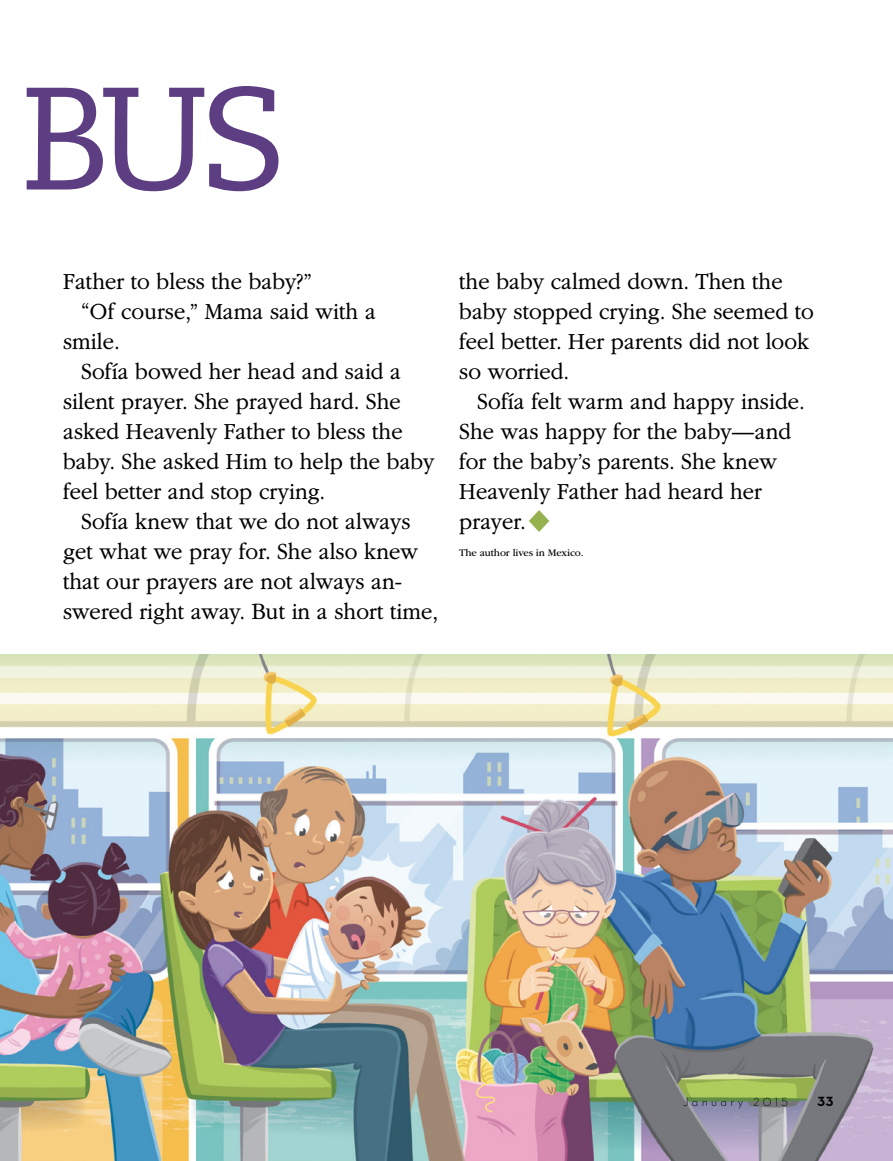
<style>
.page{position:relative;width:893px;height:1161px;background:#fff}
.page>*{position:absolute;margin:0;border:0;box-sizing:border-box;transform-origin:0 0}
.t1{font:145.35px "Caecilialds Std";color:#5d3e82}
.ARTCL_para_extra_lar{font:300 24px/30px "Garamondlds Lat Plus";color:#000;scale:.95 1}
.Folio_R{font:13.5px "Neutralds Lat Bold Alt";color:#000}
.Folio_R-2{font:12px "Neutralds Lat Light Alt";letter-spacing:.28em;color:#000}
.POP_para{font:10.5px "Garamondlds Lat";letter-spacing:-.01em;color:#000}
.s1{font-family:"Ding P Ilds Dpi";font-weight:400;color:#96b14f}
</style>
<div class="page">
<img style="left:0;top:655px;width:893px;height:506px">
<h1 class="t1" style="left:20px;top:55px;width:267px">BUS</h1>
<p class="ARTCL_para_extra_lar" style="left:63px;top:265px;width:263px">Father to bless the baby?”</p>
<p class="ARTCL_para_extra_lar" style="left:63px;top:295px;width:331px;text-indent:18px">“Of course,” Mama said with a smile.</p>
<p class="ARTCL_para_extra_lar" style="left:63px;top:355px;width:393px;text-indent:18px">Sofía bowed her head and said a silent prayer. She prayed hard. She asked Heavenly Father to bless the baby. She asked Him to help the baby feel better and stop crying.</p>
<p class="ARTCL_para_extra_lar" style="left:63px;top:505px;width:397px;text-indent:18px">Sofía knew that we do not always get what we pray for. She also knew that our prayers are not always an&shy;swered right away. But in a short time,</p>
<p class="ARTCL_para_extra_lar" style="left:459px;top:265px;width:375px">the baby calmed down. Then the baby stopped crying. She seemed to feel better. Her parents did not look so worried.</p>
<p class="ARTCL_para_extra_lar" style="left:459px;top:385px;width:366px;text-indent:18px">Sofía felt warm and happy inside.<br>She was happy for the baby—and for the baby’s parents. She knew<br>Heavenly Father had heard her prayer.<span class="s1">◆</span></p>
<p class="POP_para" style="left:459px;top:545px;width:126px">The author lives in Mexico.</p>
<p class="Folio_R-2" style="left:683px;top:1093px;width:106px">January 2015</p>
<p class="Folio_R" style="left:817px;top:1090px;width:17px">33</p>
</div>
